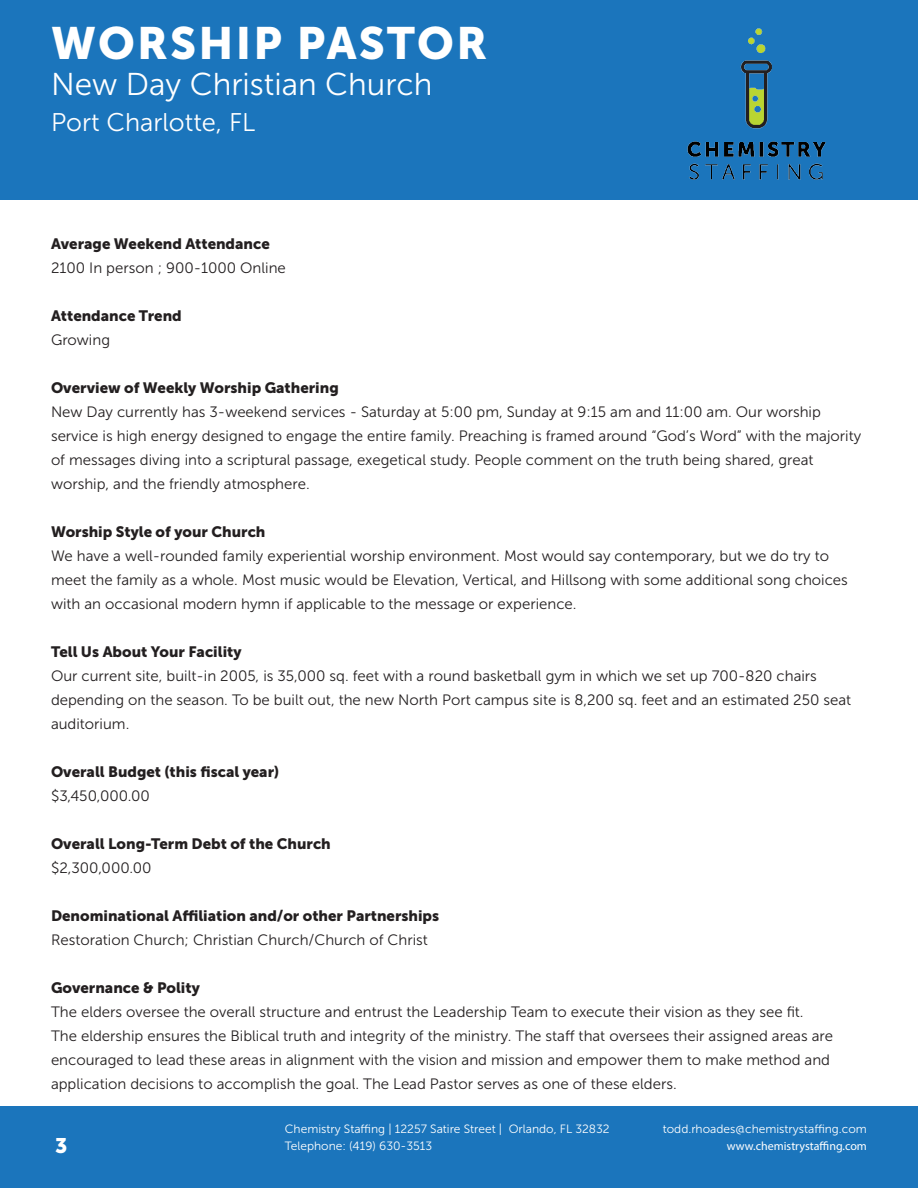
<style>
.page{position:relative;width:918px;height:1188px;background:#fff}
.page>*{position:absolute;margin:0;border:0;box-sizing:border-box;transform-origin:0 0}
.t1{font:45px "Museo Sans 900";letter-spacing:.05em;color:#fff}
.t2{font:31.5px "Museo Sans 300";color:#fff}
.t3{font:25.5px "Museo Sans 300";color:#fff}
.t4{font:21px "Museo Sans 900";color:#fff}
.t5{font:15px/24px "Museo Sans 300";color:#231f20}
.t6{font:15px "Museo Sans 900";color:#231f20}
.t7{font:12px/16.5px "Museo Sans 300";color:#fff}
.t8{font:12px "Myriad Pro";color:#fff}
</style>
<div class="page">
<div style="left:0;top:1107px;width:918px;height:81px;background:#1b75bc"></div>
<div style="left:0;top:0;width:918px;height:200px;background:#1b75bc"></div>
<img style="left:633px;top:0;width:234px;height:193px">
<h1 class="t1" style="left:51px;top:18px;width:438px">WORSHIP PASTOR</h1>
<h2 class="t2" style="left:51px;top:67px;width:383px">New Day Christian Church</h2>
<h3 class="t3" style="left:51px;top:109px;width:206px">Port Charlotte, FL</h3>
<p class="t6" style="left:51px;top:235px;width:220px">Average Weekend Attendance</p>
<p class="t5" style="left:51px;top:256px;width:236px">2100 In person ; 900-1000 Online</p>
<p class="t6" style="left:51px;top:307px;width:132px">Attendance Trend</p>
<p class="t5" style="left:51px;top:328px;width:61px">Growing</p>
<p class="t6" style="left:51px;top:379px;width:289px">Overview of Weekly Worship Gathering</p>
<p class="t5" style="left:51px;top:400px;width:812px">New Day currently has 3-weekend services - Saturday at 5:00 pm, Sunday at 9:15 am and 11:00 am. Our worship service is high energy designed to engage the entire family. Preaching is framed around “God’s Word” with the majority of messages diving into a scriptural passage, exegetical study. People comment on the truth being shared, great worship, and the friendly atmosphere.</p>
<p class="t6" style="left:51px;top:523px;width:216px">Worship Style of your Church</p>
<p class="t5" style="left:51px;top:544px;width:798px">We have a well-rounded family experiential worship environment. Most would say contemporary, but we do try to meet the family as a whole. Most music would be Elevation, Vertical, and Hillsong with some additional song choices with an occasional modern hymn if applicable to the message or experience.</p>
<p class="t6" style="left:51px;top:643px;width:192px">Tell Us About Your Facility</p>
<p class="t5" style="left:51px;top:664px;width:802px">Our current site, built-in 2005, is 35,000 sq. feet with a round basketball gym in which we set up 700-820 chairs depending on the season. To be built out, the new North Port campus site is 8,200 sq. feet and an estimated 250 seat auditorium.</p>
<p class="t6" style="left:51px;top:763px;width:230px">Overall Budget (this fiscal year)</p>
<p class="t5" style="left:51px;top:784px;width:100px">$3,450,000.00</p>
<p class="t6" style="left:51px;top:835px;width:281px">Overall Long-Term Debt of the Church</p>
<p class="t5" style="left:51px;top:856px;width:102px">$2,300,000.00</p>
<p class="t6" style="left:51px;top:907px;width:390px">Denominational Affiliation and/or other Partnerships</p>
<p class="t5" style="left:51px;top:928px;width:378px">Restoration Church; Christian Church/Church of Christ</p>
<p class="t6" style="left:51px;top:979px;width:150px">Governance &amp; Polity</p>
<p class="t5" style="left:51px;top:1000px;width:784px">The elders oversee the overall structure and entrust the Leadership Team to execute their vision as they see fit.<br>The eldership ensures the Biblical truth and integrity of the ministry. The staff that oversees their assigned areas are encouraged to lead these areas in alignment with the vision and mission and empower them to make method and application decisions to accomplish the goal. The Lead Pastor serves as one of these elders.</p>
<h3 class="t4" style="left:55px;top:1133px;width:14px">3</h3>
<p class="t7" style="left:285px;top:1121px;width:326px">Chemistry Staffing | 12257 Satire Street | Orlando, FL 32832<br>Telephone: (419) 630-3513</p>
<p class="t7" style="left:663px;top:1121px;width:206px">todd.rhoades@chemistrystaffing.com</p>
<p class="t8" style="left:727px;top:1138px;width:142px">www.chemistrystaffing.com</p>
</div>
